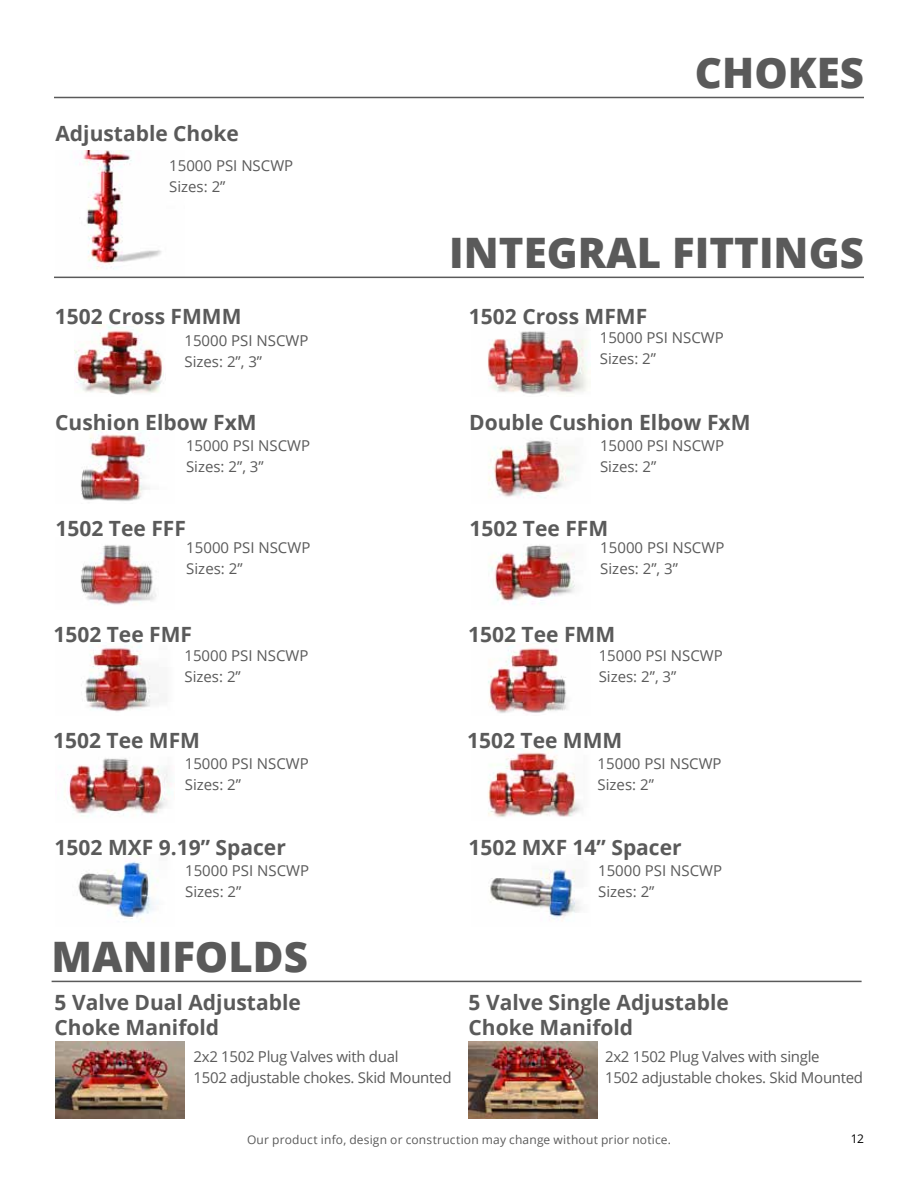
<style>
.page{position:relative;width:918px;height:1188px;background:#fff}
.page>*{position:absolute;margin:0;border:0;box-sizing:border-box;transform-origin:0 0}
.t1{font:800 42px "Open Sans";color:#5a5a5a}
.t2{font:700 21px/25.2px "Open Sans";color:#5a5a5a}
.t3{font:15px/21px "Open Sans";color:#5a5a5a}
.t4{font:15px/21px "Open Sans";letter-spacing:-.02em;color:#5a5a5a}
.t5{font:12px "Open Sans";letter-spacing:.015em;color:#5a5a5a}
.t6{font:12px "Open Sans";color:#000}
</style>
<div class="page">
<img style="left:56px;top:1042px;width:128px;height:77px">
<img style="left:74px;top:324px;width:90px;height:71px">
<img style="left:487px;top:331px;width:101px;height:64px">
<img style="left:80px;top:431px;width:70px;height:70px">
<img style="left:488px;top:440px;width:87px;height:58px">
<img style="left:80px;top:545px;width:76px;height:60px">
<img style="left:489px;top:544px;width:86px;height:61px">
<img style="left:81px;top:645px;width:70px;height:67px">
<img style="left:488px;top:646px;width:80px;height:67px">
<img style="left:64px;top:758px;width:107px;height:59px">
<img style="left:488px;top:748px;width:95px;height:69px">
<img style="left:78px;top:854px;width:81px;height:68px">
<img style="left:490px;top:869px;width:91px;height:52px">
<img style="left:56px;top:150px;width:128px;height:127px">
<hr style="left:54px;top:97px;width:810px;height:1px;background:#5a5a5a">
<hr style="left:52px;top:981px;width:810px;height:1px;background:#5a5a5a">
<hr style="left:54px;top:277px;width:810px;height:1px;background:#5a5a5a">
<img style="left:469px;top:1042px;width:129px;height:77px">
<h2 class="t2" style="left:56px;top:120px;width:185px">Adjustable Choke</h2>
<p class="t3" style="left:169px;top:154px;width:126px">15000 PSI NSCWP<br>Sizes: 2”</p>
<h2 class="t2" style="left:55px;top:303px;width:188px">1502 Cross FMMM</h2>
<p class="t3" style="left:184px;top:330px;width:126px">15000 PSI NSCWP<br>Sizes: 2”, 3”</p>
<h2 class="t2" style="left:55px;top:409px;width:203px">Cushion Elbow FxM</h2>
<p class="t3" style="left:186px;top:435px;width:126px">15000 PSI NSCWP<br>Sizes: 2”, 3”</p>
<h2 class="t2" style="left:56px;top:515px;width:132px">1502 Tee FFF</h2>
<p class="t3" style="left:186px;top:537px;width:126px">15000 PSI NSCWP<br>Sizes: 2”</p>
<h1 class="t1" style="left:695px;top:41px;width:171px">CHOKES</h1>
<h1 class="t1" style="left:449px;top:221px;width:416px">INTEGRAL FITTINGS</h1>
<h2 class="t2" style="left:469px;top:303px;width:180px">1502 Cross MFMF</h2>
<p class="t3" style="left:600px;top:327px;width:126px">15000 PSI NSCWP<br>Sizes: 2”</p>
<h2 class="t2" style="left:469px;top:409px;width:283px">Double Cushion Elbow FxM</h2>
<p class="t3" style="left:600px;top:435px;width:126px">15000 PSI NSCWP<br>Sizes: 2”</p>
<h2 class="t2" style="left:470px;top:515px;width:140px">1502 Tee FFM</h2>
<p class="t3" style="left:600px;top:537px;width:126px">15000 PSI NSCWP<br>Sizes: 2”, 3”</p>
<h2 class="t2" style="left:53px;top:622px;width:140px">1502 Tee FMF</h2>
<p class="t3" style="left:184px;top:645px;width:126px">15000 PSI NSCWP<br>Sizes: 2”</p>
<p class="t3" style="left:599px;top:645px;width:126px">15000 PSI NSCWP<br>Sizes: 2”, 3”</p>
<h2 class="t2" style="left:468px;top:622px;width:149px">1502 Tee FMM</h2>
<h2 class="t2" style="left:53px;top:728px;width:148px">1502 Tee MFM</h2>
<p class="t3" style="left:185px;top:752px;width:126px">15000 PSI NSCWP<br>Sizes: 2”</p>
<h2 class="t2" style="left:467px;top:728px;width:157px">1502 Tee MMM</h2>
<p class="t3" style="left:598px;top:752px;width:126px">15000 PSI NSCWP<br>Sizes: 2”</p>
<h2 class="t2" style="left:55px;top:834px;width:233px">1502 MXF 9.19” Spacer</h2>
<h2 class="t2" style="left:468px;top:834px;width:215px">1502 MXF 14” Spacer</h2>
<p class="t3" style="left:185px;top:859px;width:126px">15000 PSI NSCWP<br>Sizes: 2”</p>
<p class="t3" style="left:598px;top:859px;width:126px">15000 PSI NSCWP<br>Sizes: 2”</p>
<h1 class="t1" style="left:52px;top:925px;width:258px">MANIFOLDS</h1>
<h2 class="t2" style="left:55px;top:989px;width:248px">5 Valve Dual Adjustable<br>Choke Manifold</h2>
<h2 class="t2" style="left:469px;top:989px;width:262px">5 Valve Single Adjustable<br>Choke Manifold</h2>
<p class="t4" style="left:194px;top:1046px;width:260px">2x2 1502 Plug Valves with dual<br>1502 adjustable chokes. Skid Mounted</p>
<p class="t4" style="left:605px;top:1046px;width:260px">2x2 1502 Plug Valves with single<br>1502 adjustable chokes. Skid Mounted</p>
<p class="t5" style="left:247px;top:1132px;width:425px">Our product info, design or construction may change without prior notice.</p>
<p class="t6" style="left:851px;top:1131px;width:15px">12</p>
</div>
